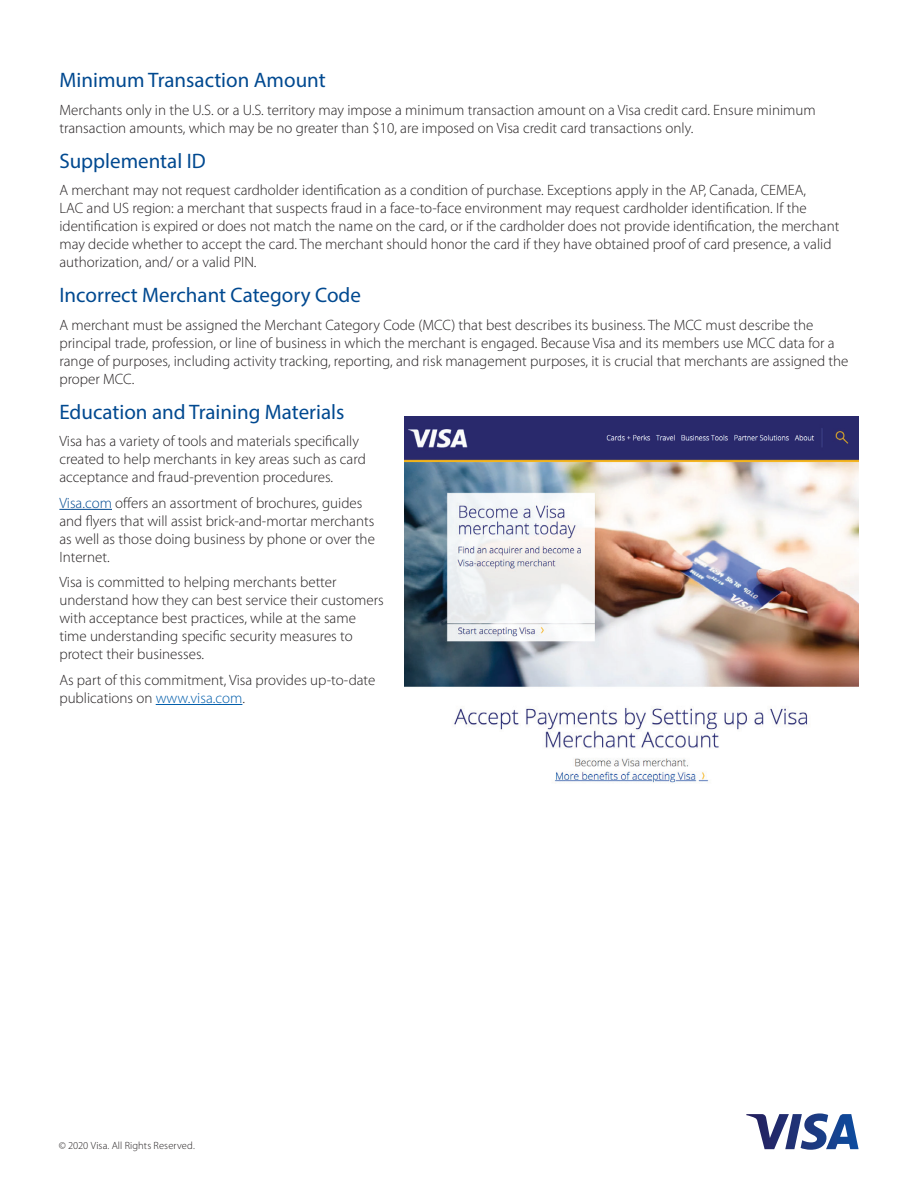
<style>
.page{position:relative;width:918px;height:1188px;background:#fff}
.page>*{position:absolute;margin:0;border:0;box-sizing:border-box;transform-origin:0 0}
.B_head_15_17_blue{font:21px "Myriad Pro";color:#014990}
.Body_text_10_12{font:300 15px/18px "Myriad Pro";color:#231f20}
.Caption_7_10{font:300 10.5px "Myriad Pro";letter-spacing:.01em;color:#231f20}
.s1{color:#014990}
.s2{color:#015dab}
</style>
<div class="page">
<hr style="left:59px;top:509px;width:53px;height:1px;background:#014990">
<hr style="left:156px;top:704px;width:86px;height:1px;background:#015dab">
<img style="left:405px;top:416px;width:454px;height:367px">
<svg style="left:746px;top:1113px;width:113px;height:37px"></svg>
<p class="B_head_15_17_blue" style="left:59px;top:67px;width:268px">Minimum Transaction Amount</p>
<p class="Body_text_10_12" style="left:59px;top:101px;width:758px">Merchants only in the U.S. or a U.S. territory may impose a minimum transaction amount on a Visa credit card. Ensure minimum transaction amounts, which may be no greater than $10, are imposed on Visa credit card transactions only.</p>
<p class="B_head_15_17_blue" style="left:59px;top:148px;width:148px">Supplemental ID</p>
<p class="Body_text_10_12" style="left:59px;top:181px;width:781px">A merchant may not request cardholder identification as a condition of purchase. Exceptions apply in the AP, Canada, CEMEA,<br>LAC and US region: a merchant that suspects fraud in a face-to-face environment may request cardholder identification. If the identification is expired or does not match the name on the card, or if the cardholder does not provide identification, the merchant may decide whether to accept the card. The merchant should honor the card if they have obtained proof of card presence, a valid authorization, and/ or a valid PIN.</p>
<p class="B_head_15_17_blue" style="left:59px;top:282px;width:303px">Incorrect Merchant Category Code</p>
<p class="Body_text_10_12" style="left:59px;top:316px;width:791px">A merchant must be assigned the Merchant Category Code (MCC) that best describes its business. The MCC must describe the principal trade, profession, or line of business in which the merchant is engaged. Because Visa and its members use MCC data for a range of purposes, including activity tracking, reporting, and risk management purposes, it is crucial that merchants are assigned the proper MCC.</p>
<p class="B_head_15_17_blue" style="left:59px;top:399px;width:287px">Education and Training Materials</p>
<p class="Body_text_10_12" style="left:59px;top:432px;width:308px">Visa has a variety of tools and materials specifically created to help merchants in key areas such as card acceptance and fraud-prevention procedures.</p>
<p class="Body_text_10_12" style="left:59px;top:494px;width:317px"><span class="s1">Visa.com</span> offers an assortment of brochures, guides and flyers that will assist brick-and-mortar merchants as well as those doing business by phone or over the Internet.</p>
<p class="Body_text_10_12" style="left:59px;top:573px;width:326px">Visa is committed to helping merchants better understand how they can best service their customers with acceptance best practices, while at the same time understanding specific security measures to protect their businesses.</p>
<p class="Body_text_10_12" style="left:59px;top:671px;width:318px">As part of this commitment, Visa provides up-to-date publications on <span class="s2">www.visa.com</span>.</p>
<p class="Caption_7_10" style="left:59px;top:1139px;width:138px">© 2020 Visa. All Rights Reserved.</p>
</div>
